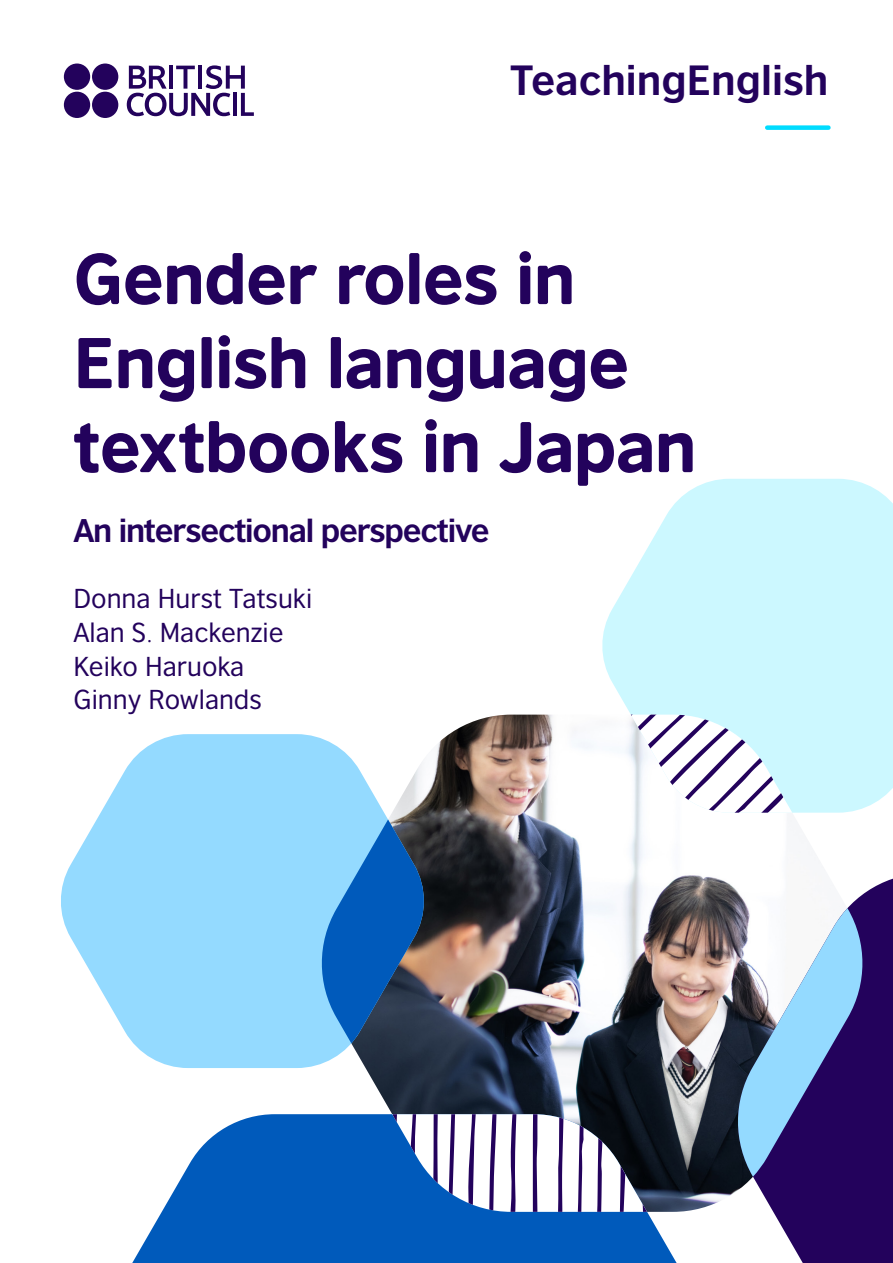
<style>
.page{position:relative;width:893px;height:1263px;background:#fff}
.page>*{position:absolute;margin:0;border:0;box-sizing:border-box;transform-origin:0 0}
.t1{font:67.5px/84px "British Council Sans Headline";letter-spacing:-.02em;color:#23025c}
.t2{font:700 39.75px "British Council Sans";color:#23025c}
.t3{font:700 30.9px "British Council Sans";letter-spacing:-.04em;color:#23025c}
.t4{font:25.8px/33.9px "British Council Sans";color:#23025c}
.s1{font-family:"Adobe Song Std";font-weight:300}
</style>
<div class="page">
<img style="left:365px;top:715px;width:432px;height:399px">
<svg style="left:733px;top:873px;width:160px;height:390px;fill:#23025c"></svg>
<svg style="left:599px;top:479px;width:294px;height:334px;background:#d3f8fe"></svg>
<svg style="left:61px;top:734px;width:366px;height:334px;fill:#94daff"></svg>
<svg style="left:317px;top:819px;width:110px;height:224px;background:#3373af"></svg>
<svg style="left:132px;top:1114px;width:634px;height:149px;fill:#005abb"></svg>
<svg style="left:733px;top:908px;width:134px;height:269px"></svg>
<svg style="left:631px;top:715px;width:161px;height:98px"></svg>
<svg style="left:392px;top:1114px;width:255px;height:98px"></svg>
<svg style="left:127px;top:65px;width:127px;height:51px"></svg>
<div style="left:64px;top:92px;width:26px;height:26px;background:#23025c;border-radius:50%"></div>
<div style="left:92px;top:92px;width:26px;height:26px;background:#23025c;border-radius:50%"></div>
<div style="left:64px;top:64px;width:26px;height:26px;background:#23025c;border-radius:50%"></div>
<div style="left:92px;top:64px;width:26px;height:26px;background:#23025c;border-radius:50%"></div>
<div style="left:767px;top:125px;width:61px;height:5px;background:#00dcff"></div>
<h2 class="t2" style="left:510px;top:45px;width:319px">TeachingEnglish</h2>
<h1 class="t1" style="left:73px;top:234px;width:625px">Gender roles in<br>English language textbooks in Japan</h1>
<p class="t3" style="left:73px;top:503px;width:418px">An intersectional perspective</p>
<p class="t4" style="left:73px;top:579px;width:240px">Donna Hurst Tatsuki<br>Alan S<span class="s1">.</span> Mackenzie<br>Keiko Haruoka<br>Ginny Rowlands</p>
</div>
